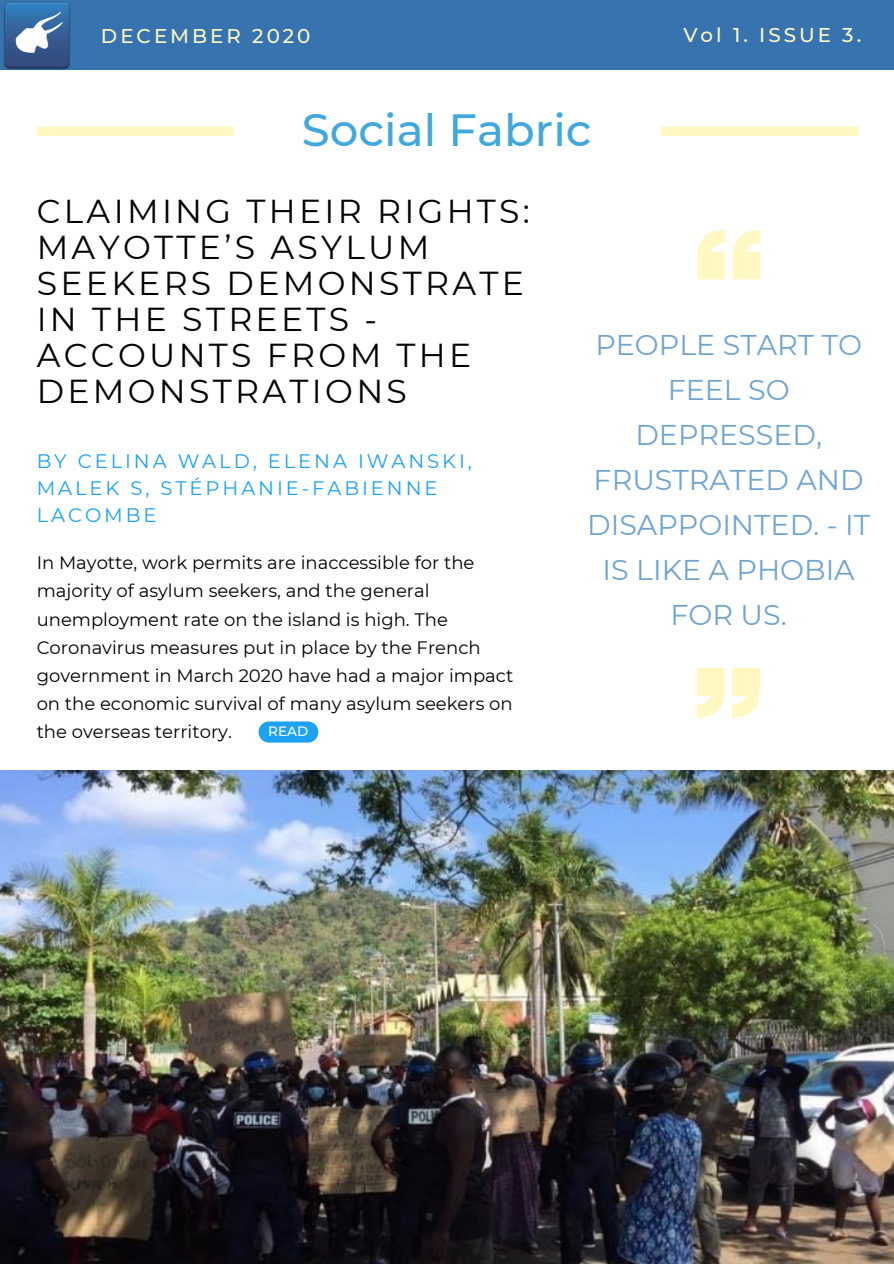
<style>
.page{position:relative;width:894px;height:1264px;background:#fff}
.page>*{position:absolute;margin:0;border:0;box-sizing:border-box;transform-origin:0 0}
.t1{font:500 45px "Montserrat";color:#41a8de}
.t2{font:33.15px/36px "Montserrat";letter-spacing:.1em;color:#000}
.t3{font:28.5px/45px "Montserrat";color:#70a4d0;text-align:center}
.t4{font:500 19.8px "Montserrat";letter-spacing:.15em;color:#fff8c2}
.t5{font:19.5px/27px "Montserrat";letter-spacing:.15em;color:#1da1f2}
.t6{font:18px/28.2px "Montserrat";color:#000}
.t7{font:500 13.5px "Montserrat";color:#fff}
</style>
<div class="page">
<img style="left:0;top:770px;width:893px;height:493px">
<div style="left:0;top:1px;width:893px;height:69px;background:#3673af"></div>
<svg style="left:697px;top:230px;width:62px;height:49px"></svg>
<img style="left:0;top:0;width:73px;height:70px">
<svg style="left:37px;top:126px;width:197px;height:10px;background:#fff8c4"></svg>
<svg style="left:661px;top:126px;width:197px;height:10px;background:#fff8c4"></svg>
<svg style="left:697px;top:668px;width:62px;height:49px"></svg>
<div style="left:258px;top:721px;width:60px;height:21px;background:#1da1f2;border-radius:11px"></div>
<p class="t4" style="left:101px;top:23px;width:211px">DECEMBER 2020</p>
<p class="t4" style="left:683px;top:23px;width:179px">Vol 1. ISSUE 3.</p>
<p class="t1" style="left:302px;top:103px;width:291px">Social Fabric</p>
<p class="t2" style="left:37px;top:193px;width:494px">CLAIMING THEIR RIGHTS:<br>MAYOTTE’S ASYLUM<br>SEEKERS DEMONSTRATE<br>IN THE STREETS -<br>ACCOUNTS FROM THE<br>DEMONSTRATIONS</p>
<p class="t5" style="left:37px;top:448px;width:436px">BY CELINA WALD, ELENA IWANSKI,<br>MALEK S, STÉPHANIE-FABIENNE<br>LACOMBE</p>
<p class="t6" style="left:37px;top:548px;width:478px">In Mayotte, work permits are inaccessible for the majority of asylum seekers, and the general unemployment rate on the island is high. The Coronavirus measures put in place by the French government in March 2020 have had a major impact on the economic survival of many asylum seekers on the overseas territory.</p>
<p class="t7" style="left:268px;top:723px;width:41px">READ</p>
<p class="t3" style="left:587px;top:322px;width:284px">PEOPLE START TO<br>FEEL SO<br>DEPRESSED,<br>FRUSTRATED AND<br>DISAPPOINTED. - IT<br>IS LIKE A PHOBIA<br>FOR US.</p>
</div>
